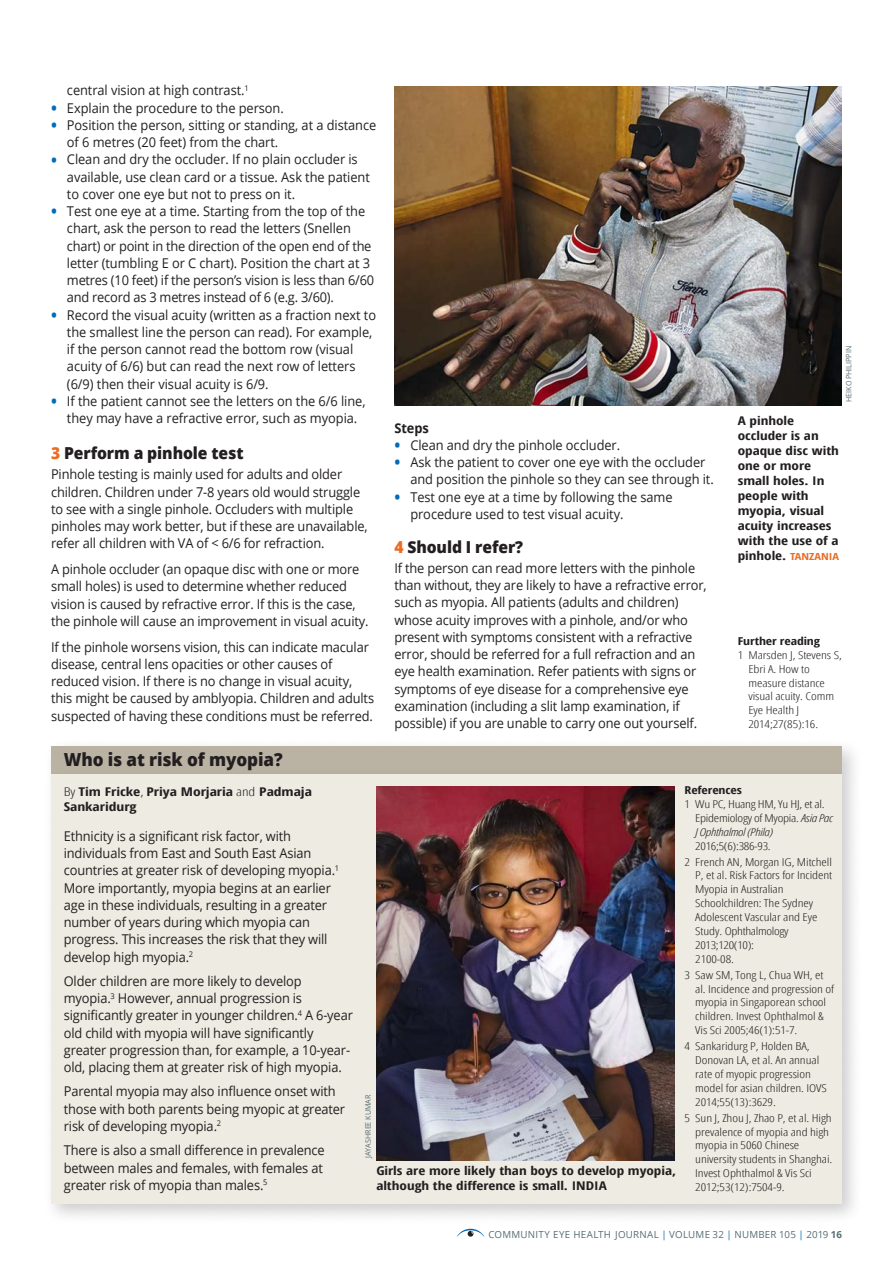
<style>
.page{position:relative;width:893px;height:1263px;background:#fff}
.page>*{position:absolute;margin:0;border:0;box-sizing:border-box;transform-origin:0 0}
.t1{font:800 18px "Open Sans";letter-spacing:-.005em;color:#231f20;scale:.95 1}
.t2{font:800 16.5px "Open Sans";letter-spacing:-.005em;color:#231f20;scale:.95 1}
.t3{font:13.5px/17.2px "Open Sans";letter-spacing:-.01em;color:#231f20;scale:.95 1}
.t4{font:700 13.5px "Open Sans";letter-spacing:-.005em;color:#231f20;scale:.95 1}
.t5{font:700 12px/15px "Open Sans Condensed";color:#231f20;scale:1.26 1}
.t6{font:700 12px/15px "Open Sans Condensed";color:#231f20;scale:1.3 1}
.t7{font:300 10.8px/14px "Open Sans Condensed";letter-spacing:-.005em;color:#231f20;scale:1.27 1}
.t8{font:700 10.8px "Open Sans Condensed";letter-spacing:-.01em;color:#231f20;scale:1.27 1}
.t9{font:9.75px "Open Sans";letter-spacing:.025em;color:#586d75}
.t10{font:7.5px "Open Sans";color:#586d75;scale:.95 1}
.s1{font-weight:700;font-size:16.5px;color:#006cb7}
.s2{color:#e96d24}
.s3{font-size:9.75px;color:#e96d24}
.s4{font-weight:300}
.s5{font-style:italic}
.s6{color:#006cb7}
.s7{font-weight:700}
</style>
<div class="page">
<svg style="left:456px;top:1229px;width:29px;height:8px"></svg>
<img style="left:394px;top:86px;width:448px;height:319px">
<div style="left:51px;top:746px;width:791px;height:28px;background:#bab3a3"></div>
<div style="left:43px;top:766px;width:820px;height:459px;background:#231f20;opacity:.22"></div>
<div style="left:51px;top:774px;width:791px;height:429px;background:#eeebe2"></div>
<img style="left:376px;top:787px;width:298px;height:373px">
<p class="t3" style="left:67px;top:81px;width:193px">central vision at high contrast.<sup>1</sup></p>
<p class="t3" style="left:51px;top:99px;width:247px"><span class="s1">•</span> Explain the procedure to the person.</p>
<p class="t3" style="left:67px;top:116px;width:327px;text-indent:-16px"><span class="s1">•</span> Position the person, sitting or standing, at a distance of 6 metres (20 feet) from the chart.</p>
<p class="t3" style="left:67px;top:150px;width:320px;text-indent:-16px"><span class="s1">•</span> Clean and dry the occluder. If no plain occluder is available, use clean card or a tissue. Ask the patient to cover one eye but not to press on it.</p>
<p class="t3" style="left:67px;top:202px;width:325px;text-indent:-16px"><span class="s1">•</span> Test one eye at a time. Starting from the top of the chart, ask the person to read the letters (Snellen chart) or point in the direction of the open end of the letter (tumbling E or C chart). Position the chart at 3 metres (10 feet) if the person’s vision is less than 6/60 and record as 3 metres instead of 6 (e.g. 3/60).</p>
<p class="t3" style="left:67px;top:306px;width:327px;text-indent:-16px"><span class="s1">•</span> Record the visual acuity (written as a fraction next to the smallest line the person can read). For example, if the person cannot read the bottom row (visual acuity of 6/6) but can read the next row of letters (6/9) then their visual acuity is 6/9.</p>
<p class="t3" style="left:51px;top:392px;width:333px;text-align:center"><span class="s1">•</span> If the patient cannot see the letters on the 6/6 line, they may have a refractive error, such as myopia.</p>
<p class="t2" style="left:51px;top:441px;width:204px"><span class="s2">3</span> Perform a pinhole test</p>
<p class="t3" style="left:51px;top:465px;width:335px">Pinhole testing is mainly used for adults and older children. Children under 7-8 years old would struggle to see with a single pinhole. Occluders with multiple pinholes may work better, but if these are unavailable, refer all children with VA of &lt; 6/6 for refraction.</p>
<p class="t3" style="left:51px;top:560px;width:336px">A pinhole occluder (an opaque disc with one or more small holes) is used to determine whether reduced vision is caused by refractive error. If this is the case, the pinhole will cause an improvement in visual acuity.</p>
<p class="t3" style="left:51px;top:638px;width:342px">If the pinhole worsens vision, this can indicate macular disease, central lens opacities or other causes of reduced vision. If there is no change in visual acuity, this might be caused by amblyopia. Children and adults suspected of having these conditions must be referred.</p>
<p class="t4" style="left:394px;top:418px;width:38px">Steps</p>
<p class="t3" style="left:394px;top:436px;width:239px"><span class="s1">•</span> Clean and dry the pinhole occluder.</p>
<p class="t3" style="left:410px;top:453px;width:321px;text-indent:-16px"><span class="s1">•</span> Ask the patient to cover one eye with the occluder and position the pinhole so they can see through it.</p>
<p class="t3" style="left:410px;top:488px;width:278px;text-indent:-16px"><span class="s1">•</span> Test one eye at a time by following the same procedure used to test visual acuity.</p>
<p class="t2" style="left:394px;top:534px;width:137px"><span class="s2">4</span> Should I refer?</p>
<p class="t3" style="left:394px;top:559px;width:330px">If the person can read more letters with the pinhole than without, they are likely to have a refractive error, such as myopia. All patients (adults and children) whose acuity improves with a pinhole, and/or who present with symptoms consistent with a refractive error, should be referred for a full refraction and an eye health examination. Refer patients with signs or symptoms of eye disease for a comprehensive eye examination (including a slit lamp examination, if possible) if you are unable to carry one out yourself.</p>
<p class="t10" style="left:843px;top:402px;width:61px;rotate:-90deg">HEIKO PHILIPPIN</p>
<p class="t5" style="left:738px;top:413px;width:82px">A pinhole occluder is an opaque disc with one or more small holes. In people with myopia, visual acuity increases with the use of a pinhole. <span class="s3">TANZANIA</span></p>
<p class="t8" style="left:738px;top:633px;width:66px">Further reading</p>
<p class="t7" style="left:748px;top:648px;width:75px;text-indent:-11px">1 Marsden J, Stevens S,<br>Ebri A. How to measure distance visual acuity. Comm<br>Eye Health J<br>2014;27(85):16.</p>
<h1 class="t1" style="left:64px;top:746px;width:232px">Who is at risk of myopia?</h1>
<p class="t6" style="left:64px;top:784px;width:192px"><span class="s4">By</span> Tim Fricke<span class="s4">,</span> Priya Morjaria <span class="s4">and</span> Padmaja<br>Sankaridurg</p>
<p class="t3" style="left:64px;top:827px;width:291px">Ethnicity is a significant risk factor, with individuals from East and South East Asian countries at greater risk of developing myopia.<sup>1<br></sup>More importantly, myopia begins at an earlier age in these individuals, resulting in a greater number of years during which myopia can progress. This increases the risk that they will develop high myopia.<sup>2</sup></p>
<p class="t3" style="left:64px;top:972px;width:306px">Older children are more likely to develop myopia.<sup>3</sup> However, annual progression is significantly greater in younger children.<sup>4</sup> A 6-year old child with myopia will have significantly greater progression than, for example, a 10-year&shy;old, placing them at greater risk of high myopia.</p>
<p class="t3" style="left:64px;top:1082px;width:298px">Parental myopia may also influence onset with those with both parents being myopic at greater risk of developing myopia.<sup>2</sup></p>
<p class="t3" style="left:64px;top:1141px;width:276px">There is also a small difference in prevalence between males and females, with females at greater risk of myopia than males.<sup>5</sup></p>
<p class="t10" style="left:363px;top:1158px;width:68px;rotate:-90deg">JAYASHREE KUMAR</p>
<p class="t5" style="left:376px;top:1163px;width:240px">Girls are more likely than boys to develop myopia, although the difference is small. INDIA</p>
<p class="t8" style="left:685px;top:782px;width:47px">References</p>
<p class="t7" style="left:695px;top:797px;width:110px;text-indent:-11px">1 Wu PC, Huang HM, Yu HJ, et al.<br>Epidemiology of Myopia. <span class="s5">Asia Pac<br>J Ophthalmol (Phila)</span></p>
<p class="t7" style="left:685px;top:837px;width:117px;line-height:16px;text-indent:11px">2016;5(6):386-93.<br>2 French AN, Morgan IG, Mitchell</p>
<p class="t7" style="left:695px;top:868px;width:109px">P, et al. Risk Factors for Incident<br>Myopia in Australian<br>Schoolchildren: The Sydney<br>Adolescent Vascular and Eye<br>Study. Ophthalmology<br>2013;120(10):<br>2100-08.</p>
<p class="t7" style="left:695px;top:967px;width:111px;text-indent:-11px">3 Saw SM, Tong L, Chua WH, et al. Incidence and progression of myopia in Singaporean school children. Invest Ophthalmol &amp;<br>Vis Sci 2005;46(1):51-7.</p>
<p class="t7" style="left:695px;top:1039px;width:105px;text-indent:-11px">4 Sankaridurg P, Holden BA,<br>Donovan LA, et al. An annual rate of myopic progression model for asian children. IOVS<br>2014;55(13):3629.</p>
<p class="t7" style="left:695px;top:1110px;width:109px;text-indent:-11px">5 Sun J, Zhou J, Zhao P, et al. High prevalence of myopia and high myopia in 5060 Chinese university students in Shanghai.<br>Invest Ophthalmol &amp; Vis Sci<br>2012;53(12):7504-9.</p>
<p class="t9" style="left:488px;top:1228px;width:355px">COMMUNITY EYE HEALTH JOURNAL <span class="s6">|</span> VOLUME 32 <span class="s6">|</span> NUMBER 105 <span class="s6">|</span> 2019 <span class="s7">16</span></p>
</div>
